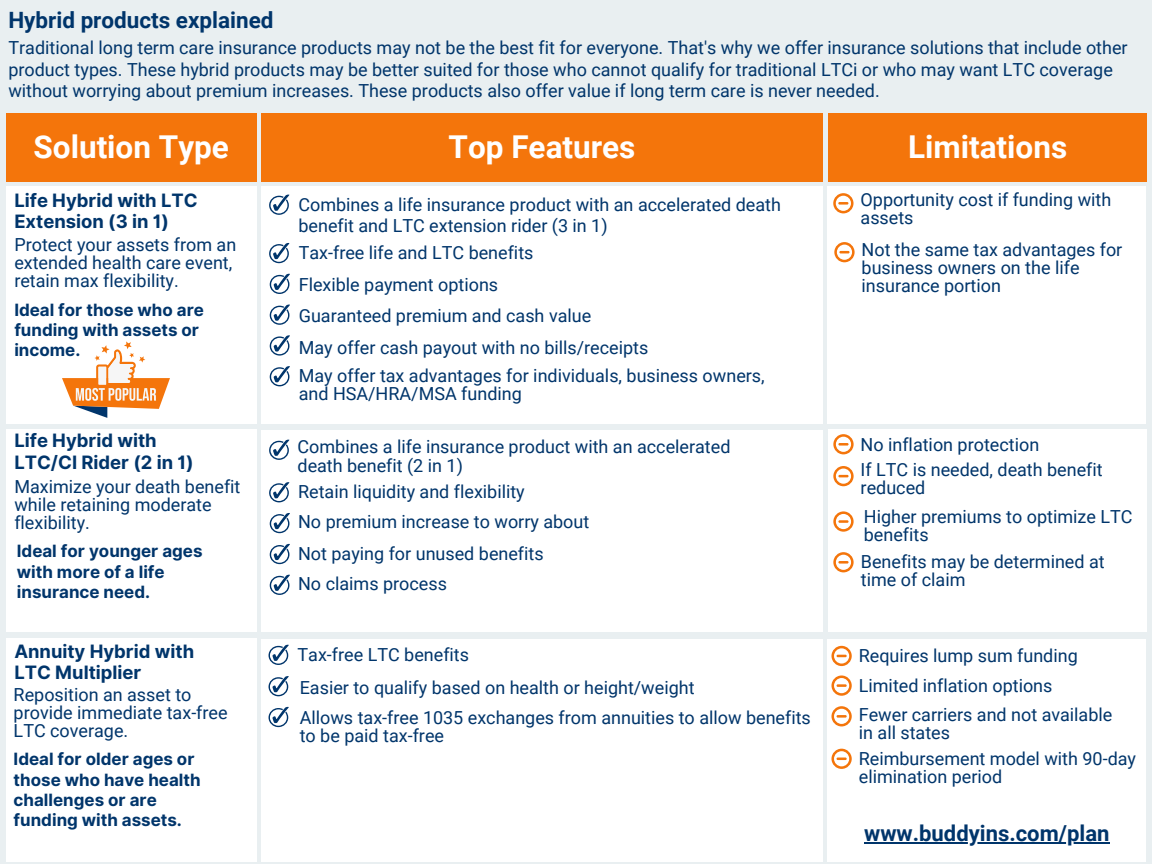
<style>
.page{position:relative;width:1152px;height:864px;background:#e9eff1}
.page>*{position:absolute;margin:0;border:0;box-sizing:border-box;transform-origin:0 0}
.t1{font:700 31.5px "Roboto";color:#fff}
.t2{font:700 22.5px "Roboto";color:#00356b}
.t3{font:700 22.05px "Roboto";color:#00356b}
.t4{font:700 18.45px/21.3px "Inter";color:#00356b}
.t5{font:18px/18px "Roboto";color:#00356b}
.t6{font:700 16.95px/20.2px "Inter";color:#00356b}
</style>
<div class="page">
<div style="left:261px;top:113px;width:562px;height:68px;background:#f4750b"></div>
<div style="left:829px;top:113px;width:318px;height:68px;background:#f4750b"></div>
<div style="left:829px;top:429px;width:318px;height:203px;background:#fff"></div>
<div style="left:6px;top:430px;width:251px;height:202px;background:#fff"></div>
<div style="left:261px;top:431px;width:562px;height:201px;background:#fff"></div>
<svg style="left:269px;top:440px;width:20px;height:20px"></svg>
<svg style="left:269px;top:482px;width:20px;height:20px"></svg>
<svg style="left:270px;top:513px;width:20px;height:20px"></svg>
<svg style="left:270px;top:544px;width:20px;height:20px"></svg>
<svg style="left:270px;top:575px;width:20px;height:20px"></svg>
<svg style="left:833px;top:466px;width:21px;height:20px"></svg>
<svg style="left:833px;top:552px;width:21px;height:20px"></svg>
<svg style="left:833px;top:434px;width:21px;height:20px"></svg>
<svg style="left:833px;top:511px;width:21px;height:21px"></svg>
<div style="left:261px;top:186px;width:562px;height:237px;background:#fff"></div>
<div style="left:6px;top:113px;width:251px;height:68px;background:#f4750b"></div>
<div style="left:6px;top:638px;width:251px;height:224px;background:#fff"></div>
<div style="left:261px;top:639px;width:562px;height:223px;background:#fff"></div>
<div style="left:827px;top:639px;width:318px;height:223px;background:#fff"></div>
<svg style="left:269px;top:645px;width:20px;height:20px"></svg>
<svg style="left:269px;top:676px;width:20px;height:20px"></svg>
<svg style="left:269px;top:707px;width:20px;height:20px"></svg>
<svg style="left:831px;top:646px;width:21px;height:20px"></svg>
<svg style="left:831px;top:675px;width:21px;height:21px"></svg>
<svg style="left:831px;top:706px;width:21px;height:20px"></svg>
<svg style="left:831px;top:749px;width:21px;height:20px"></svg>
<div style="left:6px;top:186px;width:251px;height:237px;background:#fff"></div>
<div style="left:828px;top:186px;width:318px;height:237px;background:#fff"></div>
<svg style="left:833px;top:193px;width:21px;height:20px"></svg>
<svg style="left:834px;top:242px;width:21px;height:20px"></svg>
<svg style="left:62px;top:341px;width:108px;height:77px"></svg>
<svg style="left:269px;top:243px;width:20px;height:20px"></svg>
<svg style="left:270px;top:274px;width:20px;height:20px"></svg>
<svg style="left:270px;top:305px;width:20px;height:20px"></svg>
<svg style="left:270px;top:335px;width:20px;height:21px"></svg>
<svg style="left:270px;top:366px;width:20px;height:20px"></svg>
<svg style="left:269px;top:195px;width:20px;height:20px"></svg>
<hr style="left:864px;top:842px;width:246px;height:2px;background:#00356b">
<p class="t2" style="left:8px;top:7px;width:267px">Hybrid products explained</p>
<p class="t5" style="left:8px;top:37px;width:1121px;line-height:21.3px">Traditional long term care insurance products may not be the best fit for everyone. That's why we offer insurance solutions that include other product types. These hybrid products may be better suited for those who cannot qualify for traditional LTCi or who may want LTC coverage without worrying about premium increases. These products also offer value if long term care is never needed.</p>
<h1 class="t1" style="left:34px;top:129px;width:197px">Solution Type</h1>
<p class="t4" style="left:14px;top:189px;width:185px">Life Hybrid with LTC<br>Extension (3 in 1)</p>
<p class="t5" style="left:14px;top:236px;width:223px">Protect your assets from an extended health care event, retain max flexibility.</p>
<p class="t6" style="left:14px;top:299px;width:191px">Ideal for those who are funding with assets or income.</p>
<p class="t4" style="left:14px;top:430px;width:181px">Life Hybrid with<br>LTC/CI Rider (2 in 1)</p>
<p class="t5" style="left:14px;top:478px;width:228px">Maximize your death benefit while retaining moderate flexibility.</p>
<p class="t6" style="left:17px;top:541px;width:187px">Ideal for younger ages with more of a life insurance need.</p>
<p class="t4" style="left:14px;top:641px;width:181px">Annuity Hybrid with<br>LTC Multiplier</p>
<p class="t5" style="left:14px;top:686px;width:216px">Reposition an asset to provide immediate tax-free<br>LTC coverage.</p>
<p class="t6" style="left:14px;top:749px;width:188px">Ideal for older ages or those who have health challenges or are funding with assets.</p>
<h1 class="t1" style="left:449px;top:129px;width:188px">Top Features</h1>
<h1 class="t1" style="left:908px;top:129px;width:161px">Limitations</h1>
<p class="t5" style="left:298px;top:194px;width:484px;line-height:21.3px">Combines a life insurance product with an accelerated death benefit and LTC extension rider (3 in 1)</p>
<p class="t5" style="left:299px;top:237px;width:351px;line-height:31.5px">Tax-free life and LTC benefits<br>Flexible payment options<br>Guaranteed premium and cash value<br>May offer cash payout with no bills/receipts</p>
<p class="t5" style="left:299px;top:367px;width:468px">May offer tax advantages for individuals, business owners, and HSA/HRA/MSA funding</p>
<p class="t5" style="left:298px;top:437px;width:434px;line-height:19.2px">Combines a life insurance product with an accelerated death benefit (2 in 1)</p>
<p class="t5" style="left:298px;top:477px;width:293px;line-height:29.5px">Retain liquidity and flexibility<br>No premium increase to worry about</p>
<p class="t5" style="left:298px;top:539px;width:247px;line-height:29.7px">Not paying for unused benefits<br>No claims process</p>
<p class="t5" style="left:861px;top:191px;width:252px">Opportunity cost if funding with assets</p>
<p class="t5" style="left:862px;top:241px;width:262px">Not the same tax advantages for business owners on the life insurance portion</p>
<p class="t5" style="left:861px;top:436px;width:180px">No inflation protection</p>
<p class="t5" style="left:861px;top:461px;width:244px">If LTC is needed, death benefit reduced</p>
<p class="t5" style="left:864px;top:508px;width:270px">Higher premiums to optimize LTC benefits</p>
<p class="t5" style="left:861px;top:553px;width:245px">Benefits may be determined at time of claim</p>
<p class="t5" style="left:298px;top:645px;width:173px">Tax-free LTC benefits</p>
<p class="t5" style="left:859px;top:641px;width:220px;line-height:30.3px">Requires lump sum funding<br>Limited inflation options</p>
<p class="t5" style="left:859px;top:706px;width:255px">Fewer carriers and not available in all states</p>
<p class="t5" style="left:859px;top:749px;width:279px">Reimbursement model with 90-day elimination period</p>
<p class="t5" style="left:300px;top:672px;width:513px;line-height:30px">Easier to qualify based on health or height/weight<br>Allows tax-free 1035 exchanges from annuities to allow benefits</p>
<p class="t5" style="left:300px;top:726px;width:146px">to be paid tax-free</p>
<p class="t3" style="left:864px;top:821px;width:247px">www.buddyins.com/plan</p>
</div>
